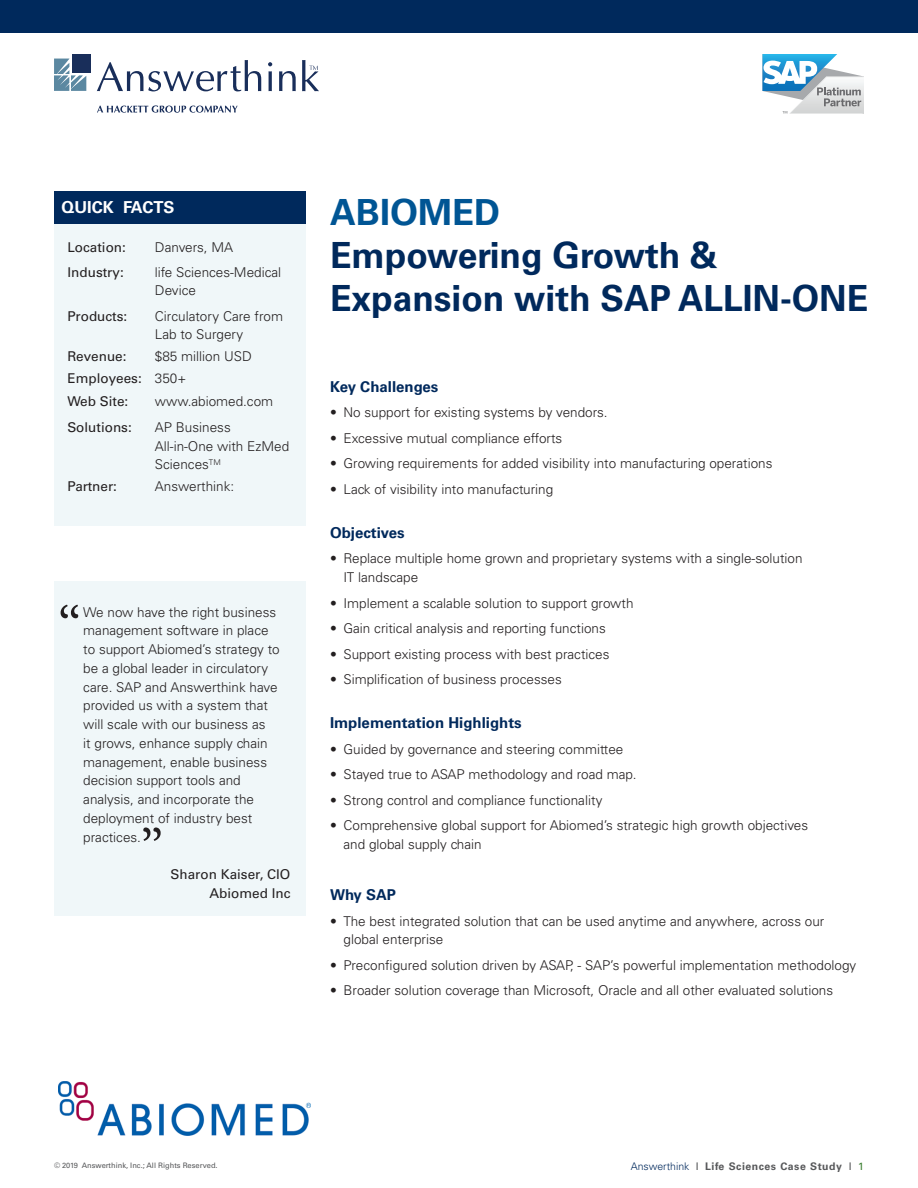
<style>
.page{position:relative;width:918px;height:1188px;background:#fff}
.page>*{position:absolute;margin:0;border:0;box-sizing:border-box;transform-origin:0 0}
.Sidebar_Text{font:58.05px "Sylfaen";color:#231f20}
.Sidebar_Text-2{font:57px "Sylfaen";color:#231f20}
.Heading-2{font:700 36px "Univers LT Std";color:#00295c}
.Heading-2-2{font:700 36px "Univers LT Std";color:#005594}
.Quote_Author{font:700 16.5px "Univers LT Std";color:#fff}
.Bullet_Style{font:700 15px "Univers LT Std";color:#00295c}
.Section_Head{font:700 15px "Univers LT Std";color:#00295c}
.Sidebar_Text-3{font:300 13.5px/18.8px "Univers LT Std";color:#231f20}
.Bullet_Style-2{font:300 13.5px/18.8px "Univers LT Std";color:#231f20}
.Bullet_Style-3{font:13.5px "Univers LT Std";color:#231f20}
.Sidebar_Text-4{font:13.5px/18.8px "Univers LT Std";color:#231f20;text-align:right}
.t1{font:700 10.5px "Univers LT Std";letter-spacing:.05em;color:#57585a}
.t2{font:7.5px "Univers LT Std";color:#57585a}
.s1{font-weight:300;color:#00295c}
.s2{font-weight:400}
.s3{font-weight:400;color:#357b2b}
</style>
<div class="page">
<svg style="left:762px;top:54px;width:102px;height:60px"></svg>
<svg style="left:97px;top:60px;width:164px;height:31px"></svg>
<svg style="left:268px;top:62px;width:4px;height:29px"></svg>
<svg style="left:279px;top:71px;width:17px;height:20px"></svg>
<svg style="left:54px;top:59px;width:32px;height:32px"></svg>
<div style="left:73px;top:54px;width:18px;height:18px;background:#192e5a"></div>
<svg style="left:97px;top:105px;width:141px;height:8px"></svg>
<svg style="left:302px;top:60px;width:17px;height:31px"></svg>
<div style="left:0;top:0;width:918px;height:32px;background:#00295c"></div>
<div style="left:54px;top:581px;width:252px;height:335px;background:#f0f7f9"></div>
<div style="left:54px;top:191px;width:252px;height:335px;background:#f0f7f9"></div>
<img style="left:58px;top:1081px;width:253px;height:54px">
<div style="left:54px;top:191px;width:252px;height:33px;background:#00295c"></div>
<p class="Quote_Author" style="left:62px;top:198px;width:115px">QUICK FACTS</p>
<p class="Bullet_Style-3" style="left:68px;top:240px;width:60px">Location:</p>
<p class="Bullet_Style-2" style="left:155px;top:238px;width:80px">Danvers, MA</p>
<p class="Bullet_Style-3" style="left:68px;top:264px;width:58px">Industry:</p>
<p class="Bullet_Style-2" style="left:155px;top:262px;width:128px">life Sciences-Medical<br>Device</p>
<p class="Bullet_Style-3" style="left:68px;top:308px;width:61px">Products:</p>
<p class="Bullet_Style-2" style="left:155px;top:307px;width:130px">Circulatory Care from<br>Lab to Surgery</p>
<p class="Bullet_Style-3" style="left:68px;top:348px;width:61px">Revenue:</p>
<p class="Bullet_Style-2" style="left:155px;top:347px;width:98px">$85 million USD</p>
<p class="Bullet_Style-3" style="left:68px;top:370px;width:76px">Employees:</p>
<p class="Bullet_Style-2" style="left:155px;top:369px;width:33px">350+</p>
<p class="Bullet_Style-3" style="left:68px;top:394px;width:62px">Web Site:</p>
<p class="Bullet_Style-2" style="left:155px;top:392px;width:120px">www.abiomed.com</p>
<p class="Bullet_Style-3" style="left:68px;top:419px;width:66px">Solutions:</p>
<p class="Bullet_Style-2" style="left:155px;top:418px;width:136px">AP Business<br>All-in-One with EzMed<br>Sciences<sup>TM</sup></p>
<p class="Bullet_Style-3" style="left:68px;top:478px;width:51px">Partner:</p>
<p class="Bullet_Style-2" style="left:155px;top:477px;width:81px">Answerthink:</p>
<p class="Sidebar_Text" style="left:58px;top:588px;width:24px">“</p>
<p class="Sidebar_Text-3" style="left:83px;top:602px;width:198px">We now have the right business management software in place to support Abiomed’s strategy to be a global leader in circulatory care. SAP and Answerthink have provided us with a system that will scale with our business as<br>it grows, enhance supply chain management, enable business decision support tools and analysis, and incorporate the deployment of industry best practices.</p>
<p class="Sidebar_Text-2" style="left:141px;top:810px;width:23px">”</p>
<p class="Sidebar_Text-4" style="left:171px;top:865px;width:121px">Sharon Kaiser, CIO<br>Abiomed Inc</p>
<p class="Heading-2-2" style="left:330px;top:191px;width:171px">ABIOMED</p>
<p class="Heading-2" style="left:330px;top:234px;width:389px">Empowering Growth &amp;</p>
<p class="Heading-2" style="left:330px;top:278px;width:540px">Expansion with SAP ALLIN-ONE</p>
<p class="Section_Head" style="left:330px;top:377px;width:110px">Key Challenges</p>
<p class="Sidebar_Text-3" style="left:330px;top:403px;width:279px">• No support for existing systems by vendors.</p>
<p class="Sidebar_Text-3" style="left:330px;top:428px;width:234px">• Excessive mutual compliance efforts</p>
<p class="Sidebar_Text-3" style="left:330px;top:454px;width:444px">• Growing requirements for added visibility into manufacturing operations</p>
<p class="Sidebar_Text-3" style="left:330px;top:479px;width:225px">• Lack of visibility into manufacturing</p>
<p class="Bullet_Style" style="left:330px;top:524px;width:76px">Objectives</p>
<p class="Sidebar_Text-3" style="left:344px;top:549px;width:461px;text-indent:-14px">• Replace multiple home grown and proprietary systems with a single-solution<br>IT landscape</p>
<p class="Sidebar_Text-3" style="left:330px;top:593px;width:305px">• Implement a scalable solution to support growth</p>
<p class="Sidebar_Text-3" style="left:330px;top:619px;width:277px">• Gain critical analysis and reporting functions</p>
<p class="Sidebar_Text-3" style="left:330px;top:644px;width:281px">• Support existing process with best practices</p>
<p class="Sidebar_Text-3" style="left:330px;top:670px;width:233px">• Simplification of business processes</p>
<p class="Bullet_Style" style="left:330px;top:714px;width:193px">Implementation Highlights</p>
<p class="Sidebar_Text-3" style="left:330px;top:740px;width:295px">• Guided by governance and steering committee</p>
<p class="Sidebar_Text-3" style="left:330px;top:765px;width:308px">• Stayed true to ASAP methodology and road map.</p>
<p class="Sidebar_Text-3" style="left:330px;top:791px;width:274px">• Strong control and compliance functionality</p>
<p class="Sidebar_Text-3" style="left:344px;top:816px;width:466px;text-indent:-14px">• Comprehensive global support for Abiomed’s strategic high growth objectives and global supply chain</p>
<p class="Bullet_Style" style="left:330px;top:886px;width:68px">Why SAP</p>
<p class="Sidebar_Text-3" style="left:344px;top:911px;width:482px;text-indent:-14px">• The best integrated solution that can be used anytime and anywhere, across our global enterprise</p>
<p class="Sidebar_Text-3" style="left:330px;top:956px;width:528px">• Preconfigured solution driven by ASAP, - SAP’s powerful implementation methodology</p>
<p class="Sidebar_Text-3" style="left:330px;top:981px;width:505px">• Broader solution coverage than Microsoft, Oracle and all other evaluated solutions</p>
<p class="t2" style="left:54px;top:1161px;width:165px">© 2019 Answerthink, Inc.; All Rights Reserved.</p>
<p class="t1" style="left:631px;top:1160px;width:235px"><span class="s1">Answerthink</span> <span class="s2">I</span> Life Sciences Case Study <span class="s2">I</span> <span class="s3">1</span></p>
</div>
